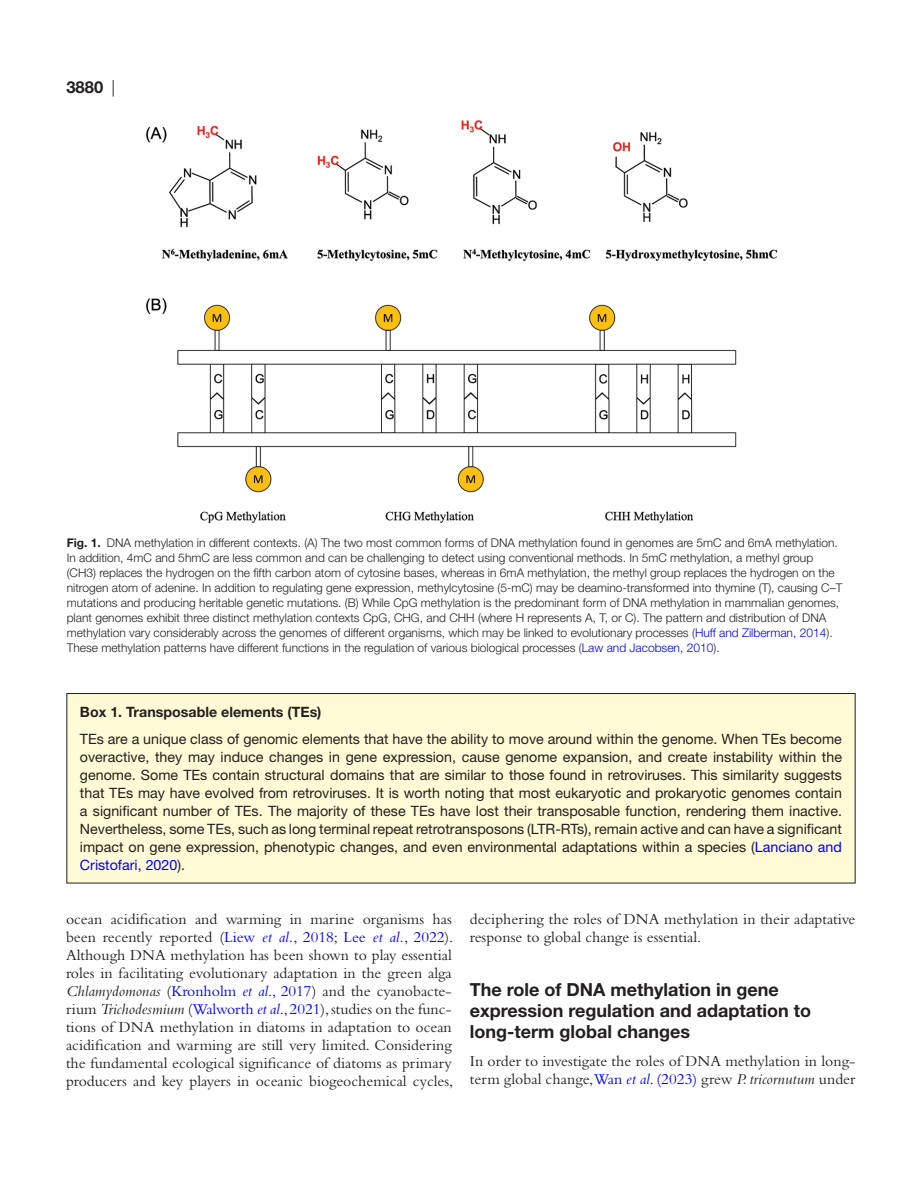
<style>
.page{position:relative;width:919px;height:1187px;background:#fff}
.page>*{position:absolute;margin:0;border:0;box-sizing:border-box;transform-origin:0 0}
.t1{font:700 18px/21px "Helvetica Neue LT Std";color:#231f20}
.t2{font:700 16.5px "Helvetica Neue LT Std";color:#231f20}
.t3{font:15.75px/18px "Bembo Std";color:#231f20}
.t4{font:14.25px/18px "Helvetica Neue LT Std";color:#231f20;text-align:justify}
.t5{font:700 14.25px "Helvetica Neue LT Std";color:#231f20}
.t6{font:300 12px/15px "Helvetica Neue LT Std";color:#231f20}
.s1{font-weight:300}
.s2{font-weight:700}
.s3{color:#00f}
.s4{font-style:italic;color:#00f}
.s5{font-style:italic}
</style>
<div class="page">
<img style="left:146px;top:120px;width:631px;height:403px">
<div style="left:67px;top:693px;width:788px;height:190px;background:#fffbd6"></div>
<div style="left:66px;top:693px;width:789px;height:190px;border:1px solid #231f20"></div>
<h2 class="t2" style="left:66px;top:77px;width:50px">3880 <span class="s1">|</span></h2>
<p class="t6" style="left:67px;top:535px;width:777px"><span class="s2">Fig. 1.</span> DNA methylation in different contexts. (A) The two most common forms of DNA methylation found in genomes are 5mC and 6mA methylation.<br>In addition, 4mC and 5hmC are less common and can be challenging to detect using conventional methods. In 5mC methylation, a methyl group (CH3) replaces the hydrogen on the fifth carbon atom of cytosine bases, whereas in 6mA methylation, the methyl group replaces the hydrogen on the nitrogen atom of adenine. In addition to regulating gene expression, methylcytosine (5-mC) may be deamino-transformed into thymine (T), causing C–T mutations and producing heritable genetic mutations. (B) While CpG methylation is the predominant form of DNA methylation in mammalian genomes, plant genomes exhibit three distinct methylation contexts CpG, CHG, and CHH (where H represents A, T, or C). The pattern and distribution of DNA methylation vary considerably across the genomes of different organisms, which may be linked to evolutionary processes (<span class="s3">Huff and Zilberman, 2014</span>).<br>These methylation patterns have different functions in the regulation of various biological processes (<span class="s3">Law and Jacobsen, 2010</span>).</p>
<p class="t5" style="left:80px;top:703px;width:243px">Box 1. Transposable elements (TEs)</p>
<p class="t4" style="left:80px;top:729px;width:763px">TEs are a unique class of genomic elements that have the ability to move around within the genome. When TEs become overactive, they may induce changes in gene expression, cause genome expansion, and create instability within the genome. Some TEs contain structural domains that are similar to those found in retroviruses. This similarity suggests that TEs may have evolved from retroviruses. It is worth noting that most eukaryotic and prokaryotic genomes contain a significant number of TEs. The majority of these TEs have lost their transposable function, rendering them inactive.<br>Nevertheless, some TEs, such as long terminal repeat retrotransposons (LTR-RTs), remain active and can have a significant impact on gene expression, phenotypic changes, and even environmental adaptations within a species (<span class="s3">Lanciano and Cristofari, 2020</span>).</p>
<p class="t3" style="left:66px;top:909px;width:389px;text-align:justify">ocean acidification and warming in marine organisms has been recently reported (<span class="s3">Liew</span> <span class="s4">et al.</span><span class="s3">, 2018</span>; <span class="s3">Lee</span> <span class="s4">et al.</span><span class="s3">, 2022</span>).<br>Although DNA methylation has been shown to play essential roles in facilitating evolutionary adaptation in the green alga <span class="s5">Chlamydomonas</span> (<span class="s3">Kronholm</span> <span class="s4">et al</span><span class="s3">., 2017</span>) and the cyanobacte&shy;rium <span class="s5">Trichodesmium</span> (<span class="s3">Walworth</span> <span class="s4">et al</span><span class="s3">., 2021</span>), studies on the func&shy;tions of DNA methylation in diatoms in adaptation to ocean acidification and warming are still very limited. Considering the fundamental ecological significance of diatoms as primary producers and key players in oceanic biogeochemical cycles,</p>
<h3 class="t3" style="left:469px;top:909px;width:387px">deciphering the roles of DNA methylation in their adaptative response to global change is essential.</h3>
<h1 class="t1" style="left:469px;top:978px;width:343px">The role of DNA methylation in gene expression regulation and adaptation to long-term global changes</h1>
<h3 class="t3" style="left:469px;top:1051px;width:387px">In order to investigate the roles of DNA methylation in long&shy;term global change,<span class="s3">Wan</span> <span class="s4">et al</span><span class="s3">. (2023)</span> grew <span class="s5">P. tricornutum</span> under</h3>
</div>
